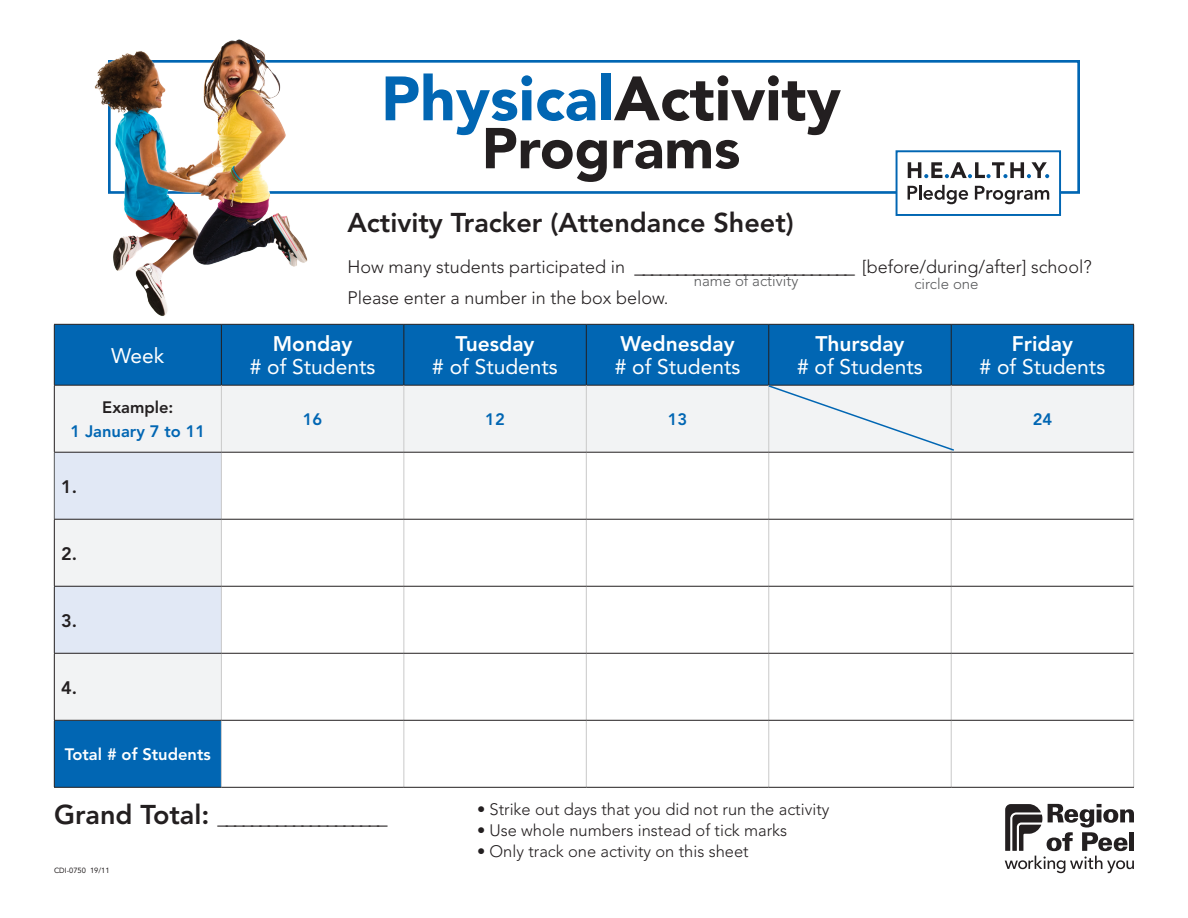
<style>
.page{position:relative;width:1188px;height:918px;background:#fff}
.page>*{position:absolute;margin:0;border:0;box-sizing:border-box;transform-origin:0 0}
.t1{font:900 61.95px "Avenir LT Std";color:#0166b3}
.t2{font:900 57px "Avenir LT Std";color:#231f20}
.No_Spacing{font:800 27px "Avenir LT Std";color:#231f20}
.No_Spacing-2{font:21px "Avenir LT Std";color:#fff}
.No_Spacing-3{font:800 21px "Avenir LT Std";color:#fff}
.No_Spacing-4{font:300 21px "Avenir LT Std";color:#231f20}
.t3{font:300 18px/31.5px "Avenir LT Std";color:#231f20}
.No_Spacing-5{font:800 18px "Avenir LT Std";color:#231f20}
.t4{font:300 16.5px "Avenir LT Std";color:#231f20}
.No_Spacing-6{font:800 16.5px "Avenir LT Std";color:#0166b3}
.No_Spacing-7{font:800 16.5px "Avenir LT Std";color:#fff}
.No_Spacing-8{font:800 16.5px "Avenir LT Std";color:#231f20}
.t5{font:300 15px "Avenir LT Std";color:#57585a}
.t6{font:7.5px "Avenir LT Std";color:#231f20}
.s1{color:#231f20}
.s2{font-size:21px}
.s3{font-weight:800;font-size:27px}
</style>
<div class="page">
<div style="left:55px;top:325px;width:1078px;height:462px;background:#0166b3"></div>
<div style="left:55px;top:386px;width:1078px;height:334px;background:#f2f3f4"></div>
<svg style="left:55px;top:453px;width:166px;height:200px"></svg>
<svg style="left:222px;top:453px;width:911px;height:334px"></svg>
<hr style="left:54px;top:324px;width:167px;height:1px;background:#231f20">
<hr style="left:54px;top:325px;width:1px;height:60px;background:#231f20">
<hr style="left:54px;top:385px;width:167px;height:1px;background:#231f20">
<hr style="left:221px;top:385px;width:183px;height:1px;background:#231f20">
<hr style="left:404px;top:385px;width:182px;height:1px;background:#231f20">
<hr style="left:586px;top:385px;width:183px;height:1px;background:#231f20">
<hr style="left:951px;top:385px;width:183px;height:1px;background:#231f20">
<hr style="left:221px;top:386px;width:1px;height:66px;background:#c9c9c9">
<hr style="left:404px;top:386px;width:1px;height:66px;background:#c9c9c9">
<hr style="left:586px;top:386px;width:1px;height:66px;background:#c9c9c9">
<hr style="left:1133px;top:386px;width:1px;height:66px;background:#c9c9c9">
<hr style="left:221px;top:453px;width:1px;height:66px;background:#c9c9c9">
<hr style="left:404px;top:453px;width:1px;height:66px;background:#c9c9c9">
<hr style="left:586px;top:453px;width:1px;height:66px;background:#c9c9c9">
<hr style="left:768px;top:453px;width:1px;height:66px;background:#c9c9c9">
<hr style="left:951px;top:453px;width:1px;height:66px;background:#c9c9c9">
<hr style="left:1133px;top:452px;width:1px;height:67px;background:#c9c9c9">
<hr style="left:221px;top:520px;width:1px;height:66px;background:#c9c9c9">
<hr style="left:404px;top:520px;width:1px;height:66px;background:#c9c9c9">
<hr style="left:586px;top:520px;width:1px;height:66px;background:#c9c9c9">
<hr style="left:768px;top:520px;width:1px;height:66px;background:#c9c9c9">
<hr style="left:951px;top:520px;width:1px;height:66px;background:#c9c9c9">
<hr style="left:1133px;top:519px;width:1px;height:67px;background:#c9c9c9">
<hr style="left:221px;top:587px;width:1px;height:66px;background:#c9c9c9">
<hr style="left:404px;top:587px;width:1px;height:66px;background:#c9c9c9">
<hr style="left:586px;top:587px;width:1px;height:66px;background:#c9c9c9">
<hr style="left:768px;top:587px;width:1px;height:66px;background:#c9c9c9">
<hr style="left:951px;top:587px;width:1px;height:66px;background:#c9c9c9">
<hr style="left:1133px;top:586px;width:1px;height:67px;background:#c9c9c9">
<hr style="left:221px;top:654px;width:1px;height:66px;background:#c9c9c9">
<hr style="left:404px;top:654px;width:1px;height:66px;background:#c9c9c9">
<hr style="left:586px;top:654px;width:1px;height:66px;background:#c9c9c9">
<hr style="left:768px;top:654px;width:1px;height:66px;background:#c9c9c9">
<hr style="left:951px;top:654px;width:1px;height:66px;background:#c9c9c9">
<hr style="left:1133px;top:653px;width:1px;height:67px;background:#c9c9c9">
<hr style="left:221px;top:721px;width:1px;height:66px;background:#c9c9c9">
<hr style="left:404px;top:721px;width:1px;height:66px;background:#c9c9c9">
<hr style="left:586px;top:721px;width:1px;height:66px;background:#c9c9c9">
<hr style="left:768px;top:721px;width:1px;height:66px;background:#c9c9c9">
<hr style="left:951px;top:721px;width:1px;height:66px;background:#c9c9c9">
<hr style="left:1133px;top:720px;width:1px;height:67px;background:#c9c9c9">
<hr style="left:586px;top:324px;width:183px;height:1px;background:#231f20">
<hr style="left:951px;top:324px;width:183px;height:1px;background:#231f20">
<hr style="left:1133px;top:325px;width:1px;height:60px;background:#231f20">
<hr style="left:769px;top:324px;width:182px;height:1px;background:#231f20">
<hr style="left:768px;top:325px;width:1px;height:60px;background:#231f20">
<hr style="left:951px;top:325px;width:1px;height:60px;background:#231f20">
<hr style="left:221px;top:324px;width:183px;height:1px;background:#231f20">
<hr style="left:221px;top:325px;width:1px;height:60px;background:#231f20">
<hr style="left:404px;top:324px;width:182px;height:1px;background:#231f20">
<hr style="left:404px;top:325px;width:1px;height:60px;background:#231f20">
<hr style="left:586px;top:325px;width:1px;height:60px;background:#231f20">
<hr style="left:54px;top:386px;width:1px;height:66px;background:#231f20">
<hr style="left:221px;top:519px;width:183px;height:1px;background:#231f20">
<hr style="left:404px;top:519px;width:182px;height:1px;background:#231f20">
<hr style="left:586px;top:519px;width:183px;height:1px;background:#231f20">
<hr style="left:769px;top:519px;width:182px;height:1px;background:#231f20">
<hr style="left:951px;top:519px;width:182px;height:1px;background:#231f20">
<hr style="left:221px;top:586px;width:183px;height:1px;background:#231f20">
<hr style="left:404px;top:586px;width:182px;height:1px;background:#231f20">
<hr style="left:586px;top:586px;width:183px;height:1px;background:#231f20">
<hr style="left:769px;top:586px;width:182px;height:1px;background:#231f20">
<hr style="left:951px;top:586px;width:182px;height:1px;background:#231f20">
<hr style="left:221px;top:653px;width:183px;height:1px;background:#231f20">
<hr style="left:404px;top:653px;width:182px;height:1px;background:#231f20">
<hr style="left:586px;top:653px;width:183px;height:1px;background:#231f20">
<hr style="left:769px;top:653px;width:182px;height:1px;background:#231f20">
<hr style="left:951px;top:653px;width:182px;height:1px;background:#231f20">
<hr style="left:221px;top:720px;width:183px;height:1px;background:#231f20">
<hr style="left:404px;top:720px;width:182px;height:1px;background:#231f20">
<hr style="left:586px;top:720px;width:183px;height:1px;background:#231f20">
<hr style="left:769px;top:720px;width:182px;height:1px;background:#231f20">
<hr style="left:951px;top:720px;width:182px;height:1px;background:#231f20">
<hr style="left:54px;top:452px;width:167px;height:1px;background:#231f20">
<hr style="left:221px;top:452px;width:183px;height:1px;background:#231f20">
<hr style="left:404px;top:452px;width:182px;height:1px;background:#231f20">
<hr style="left:586px;top:452px;width:183px;height:1px;background:#231f20">
<hr style="left:769px;top:452px;width:182px;height:1px;background:#231f20">
<hr style="left:951px;top:452px;width:182px;height:1px;background:#231f20">
<hr style="left:54px;top:453px;width:1px;height:66px;background:#57585a">
<hr style="left:54px;top:519px;width:167px;height:1px;background:#231f20">
<hr style="left:54px;top:520px;width:1px;height:66px;background:#231f20">
<hr style="left:54px;top:587px;width:1px;height:66px;background:#231f20">
<hr style="left:54px;top:654px;width:1px;height:66px;background:#231f20">
<hr style="left:54px;top:721px;width:1px;height:66px;background:#231f20">
<hr style="left:54px;top:586px;width:167px;height:1px;background:#231f20">
<hr style="left:54px;top:653px;width:167px;height:1px;background:#231f20">
<hr style="left:54px;top:720px;width:167px;height:1px;background:#231f20">
<hr style="left:54px;top:787px;width:167px;height:1px;background:#231f20">
<hr style="left:221px;top:787px;width:183px;height:1px;background:#231f20">
<hr style="left:404px;top:787px;width:182px;height:1px;background:#231f20">
<hr style="left:586px;top:787px;width:183px;height:1px;background:#231f20">
<hr style="left:769px;top:787px;width:182px;height:1px;background:#231f20">
<hr style="left:951px;top:787px;width:183px;height:1px;background:#231f20">
<svg style="left:1005px;top:804px;width:129px;height:69px"></svg>
<div style="left:108px;top:60px;width:972px;height:134px;background:#fff;border:3px solid #0166b3"></div>
<div style="left:897px;top:151px;width:163px;height:64px;background:#fff"></div>
<svg style="left:908px;top:162px;width:141px;height:16px"></svg>
<svg style="left:908px;top:185px;width:60px;height:19px"></svg>
<svg style="left:975px;top:186px;width:74px;height:18px"></svg>
<div style="left:896px;top:150px;width:165px;height:66px;border:2px solid #0166b3"></div>
<img style="left:60px;top:39px;width:263px;height:290px">
<svg style="left:767px;top:384px;width:189px;height:68px"></svg>
<p class="t1" style="left:381px;top:61px;width:461px">Physical<span class="s1">Activity</span></p>
<p class="t2" style="left:482px;top:114px;width:260px">Programs</p>
<p class="No_Spacing" style="left:347px;top:207px;width:448px">Activity Tracker (Attendance Sheet)</p>
<p class="t3" style="left:347px;top:251px;width:746px">How many students participated in <span class="s2">__________________________</span> [before/during/after] school?<br>Please enter a number in the box below.</p>
<p class="t5" style="left:694px;top:272px;width:106px">name of activity</p>
<p class="t5" style="left:914px;top:275px;width:66px">circle one</p>
<p class="No_Spacing-2" style="left:111px;top:343px;width:55px">Week</p>
<p class="No_Spacing-3" style="left:273px;top:332px;width:81px">Monday</p>
<p class="No_Spacing-2" style="left:250px;top:354px;width:127px"># of Students</p>
<p class="No_Spacing-3" style="left:456px;top:332px;width:80px">Tuesday</p>
<p class="No_Spacing-2" style="left:432px;top:354px;width:127px"># of Students</p>
<p class="No_Spacing-3" style="left:620px;top:332px;width:116px">Wednesday</p>
<p class="No_Spacing-2" style="left:615px;top:354px;width:127px"># of Students</p>
<p class="No_Spacing-3" style="left:815px;top:332px;width:91px">Thursday</p>
<p class="No_Spacing-2" style="left:797px;top:354px;width:127px"># of Students</p>
<p class="No_Spacing-3" style="left:1012px;top:332px;width:63px">Friday</p>
<p class="No_Spacing-2" style="left:980px;top:354px;width:127px"># of Students</p>
<p class="No_Spacing-8" style="left:102px;top:397px;width:73px">Example:</p>
<p class="No_Spacing-6" style="left:70px;top:421px;width:136px">1 January 7 to 11</p>
<p class="No_Spacing-5" style="left:61px;top:476px;width:17px">1.</p>
<p class="No_Spacing-5" style="left:61px;top:543px;width:17px">2.</p>
<p class="No_Spacing-5" style="left:61px;top:610px;width:17px">3.</p>
<p class="No_Spacing-5" style="left:61px;top:677px;width:17px">4.</p>
<p class="No_Spacing-7" style="left:65px;top:745px;width:148px">Total # of Students</p>
<p class="No_Spacing-6" style="left:303px;top:409px;width:21px">16</p>
<p class="No_Spacing-6" style="left:485px;top:409px;width:21px">12</p>
<p class="No_Spacing-6" style="left:668px;top:409px;width:21px">13</p>
<p class="No_Spacing-6" style="left:1033px;top:409px;width:21px">24</p>
<p class="No_Spacing-4" style="left:54px;top:804px;width:335px"><span class="s3">Grand Total:</span> ____________________</p>
<p class="t6" style="left:54px;top:866px;width:57px">CDI-0750 19/11</p>
<p class="t4" style="left:477px;top:799px;width:354px">• Strike out days that you did not run the activity</p>
<p class="t4" style="left:477px;top:820px;width:312px">• Use whole numbers instead of tick marks</p>
<p class="t4" style="left:477px;top:841px;width:273px">• Only track one activity on this sheet</p>
</div>
